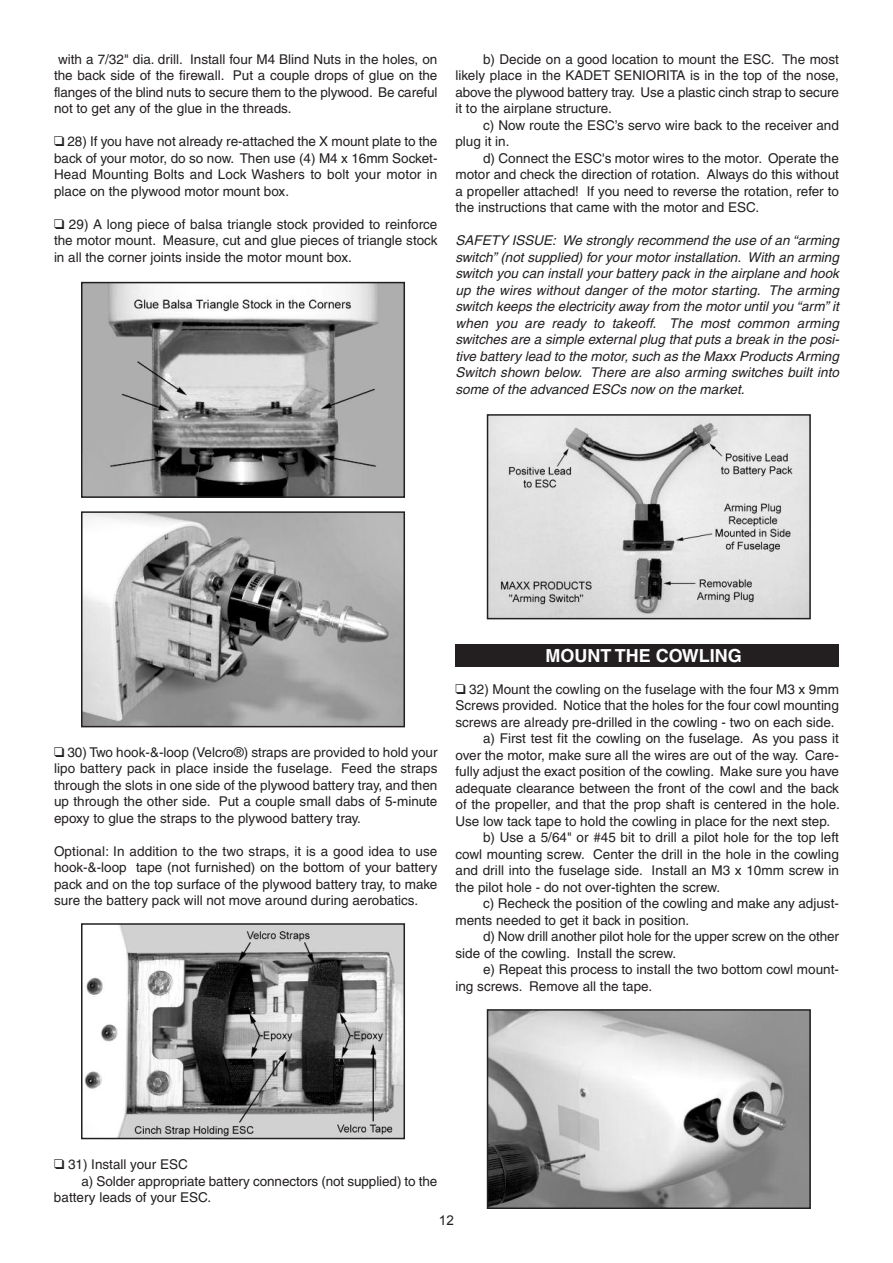
<style>
.page{position:relative;width:893px;height:1263px;background:#fff}
.page>*{position:absolute;margin:0;border:0;box-sizing:border-box;transform-origin:0 0}
.t1{font:700 18px "Helvetica";color:#fff}
.t2{font:13.5px/16.5px "Helvetica";color:#231f20;text-align:justify}
.t3{font:italic 13.5px/16.5px "Helvetica";color:#231f20;text-align:justify}
.t4{font:13.5px "Arial";color:#231f20}
.s1{font-family:"Arial Unicode MS"}
</style>
<div class="page">
<img style="left:84px;top:285px;width:318px;height:210px">
<div style="left:81px;top:282px;width:324px;height:216px;border:2px solid #231f20"></div>
<img style="left:84px;top:514px;width:318px;height:210px">
<div style="left:81px;top:511px;width:324px;height:216px;border:2px solid #231f20"></div>
<img style="left:85px;top:926px;width:317px;height:210px">
<div style="left:81px;top:923px;width:324px;height:216px;border:2px solid #231f20"></div>
<img style="left:490px;top:417px;width:318px;height:199px">
<div style="left:487px;top:414px;width:324px;height:205px;border:2px solid #231f20"></div>
<img style="left:490px;top:1012px;width:318px;height:194px">
<div style="left:487px;top:1009px;width:324px;height:200px;border:2px solid #231f20"></div>
<div style="left:455px;top:644px;width:384px;height:23px;background:#231f20"></div>
<p class="t2" style="left:54px;top:52px;width:385px;text-indent:4px">with a 7/32" dia. drill. Install four M4 Blind Nuts in the holes, on the back side of the firewall. Put a couple drops of glue on the flanges of the blind nuts to secure them to the plywood. Be careful not to get any of the glue in the threads.</p>
<p class="t2" style="left:54px;top:134px;width:385px"><span class="s1">❑</span> 28) If you have not already re-attached the X mount plate to the back of your motor, do so now. Then use (4) M4 x 16mm Socket-Head Mounting Bolts and Lock Washers to bolt your motor in place on the plywood motor mount box.</p>
<p class="t2" style="left:54px;top:217px;width:385px"><span class="s1">❑</span> 29) A long piece of balsa triangle stock provided to reinforce the motor mount. Measure, cut and glue pieces of triangle stock in all the corner joints inside the motor mount box.</p>
<p class="t2" style="left:455px;top:52px;width:385px;text-indent:28px">b) Decide on a good location to mount the ESC. The most likely place in the KADET SENIORITA is in the top of the nose, above the plywood battery tray. Use a plastic cinch strap to secure it to the airplane structure.</p>
<p class="t2" style="left:455px;top:118px;width:385px;text-indent:28px">c) Now route the ESC’s servo wire back to the receiver and plug it in.</p>
<p class="t2" style="left:455px;top:151px;width:385px;text-indent:28px">d) Connect the ESC's motor wires to the motor. Operate the motor and check the direction of rotation. Always do this without a propeller attached! If you need to reverse the rotation, refer to the instructions that came with the motor and ESC.</p>
<p class="t3" style="left:455px;top:233px;width:385px">SAFETY ISSUE: We strongly recommend the use of an “arming switch” (not supplied) for your motor installation. With an arming switch you can install your battery pack in the airplane and hook up the wires without danger of the motor starting. The arming switch keeps the electricity away from the motor until you “arm” it when you are ready to takeoff. The most common arming switches are a simple external plug that puts a break in the posi&shy;tive battery lead to the motor, such as the Maxx Products Arming Switch shown below. There are also arming switches built into some of the advanced ESCs now on the market.</p>
<p class="t2" style="left:54px;top:745px;width:385px"><span class="s1">❑</span> 30) Two hook-&amp;-loop (Velcro®) straps are provided to hold your lipo battery pack in place inside the fuselage. Feed the straps through the slots in one side of the plywood battery tray, and then up through the other side. Put a couple small dabs of 5-minute epoxy to glue the straps to the plywood battery tray.</p>
<p class="t2" style="left:54px;top:844px;width:385px">Optional: In addition to the two straps, it is a good idea to use hook-&amp;-loop tape (not furnished) on the bottom of your battery pack and on the top surface of the plywood battery tray, to make sure the battery pack will not move around during aerobatics.</p>
<h1 class="t1" style="left:545px;top:649px;width:198px">MOUNT THE COWLING</h1>
<p class="t2" style="left:455px;top:682px;width:385px"><span class="s1">❑</span> 32) Mount the cowling on the fuselage with the four M3 x 9mm</p>
<p class="t2" style="left:455px;top:698px;width:385px">Screws provided. Notice that the holes for the four cowl mounting</p>
<p class="t2" style="left:455px;top:715px;width:381px">screws are already pre-drilled in the cowling - two on each side.</p>
<p class="t2" style="left:483px;top:731px;width:357px">a) First test fit the cowling on the fuselage. As you pass it</p>
<p class="t2" style="left:455px;top:748px;width:385px">over the motor, make sure all the wires are out of the way. Care-</p>
<p class="t2" style="left:455px;top:764px;width:385px">fully adjust the exact position of the cowling. Make sure you have</p>
<p class="t2" style="left:455px;top:781px;width:385px">adequate clearance between the front of the cowl and the back</p>
<p class="t2" style="left:455px;top:797px;width:386px">of the propeller, and that the prop shaft is centered in the hole.</p>
<p class="t2" style="left:455px;top:814px;width:376px">Use low tack tape to hold the cowling in place for the next step.</p>
<p class="t2" style="left:483px;top:830px;width:357px">b) Use a 5/64" or #45 bit to drill a pilot hole for the top left</p>
<p class="t2" style="left:455px;top:847px;width:385px">cowl mounting screw. Center the drill in the hole in the cowling</p>
<p class="t2" style="left:455px;top:863px;width:385px">and drill into the fuselage side. Install an M3 x 10mm screw in</p>
<p class="t2" style="left:455px;top:880px;width:266px">the pilot hole - do not over-tighten the screw.</p>
<p class="t2" style="left:483px;top:896px;width:357px">c) Recheck the position of the cowling and make any adjust-</p>
<p class="t2" style="left:455px;top:913px;width:235px">ments needed to get it back in position.</p>
<p class="t2" style="left:483px;top:929px;width:357px">d) Now drill another pilot hole for the upper screw on the other</p>
<p class="t2" style="left:455px;top:946px;width:222px">side of the cowling. Install the screw.</p>
<p class="t2" style="left:483px;top:962px;width:357px">e) Repeat this process to install the two bottom cowl mount-</p>
<p class="t2" style="left:455px;top:979px;width:198px">ing screws. Remove all the tape.</p>
<p class="t2" style="left:54px;top:1157px;width:135px"><span class="s1">❑</span> 31) Install your ESC</p>
<p class="t2" style="left:82px;top:1174px;width:357px">a) Solder appropriate battery connectors (not supplied) to the</p>
<p class="t2" style="left:54px;top:1190px;width:159px">battery leads of your ESC.</p>
<p class="t4" style="left:439px;top:1212px;width:17px">12</p>
</div>
